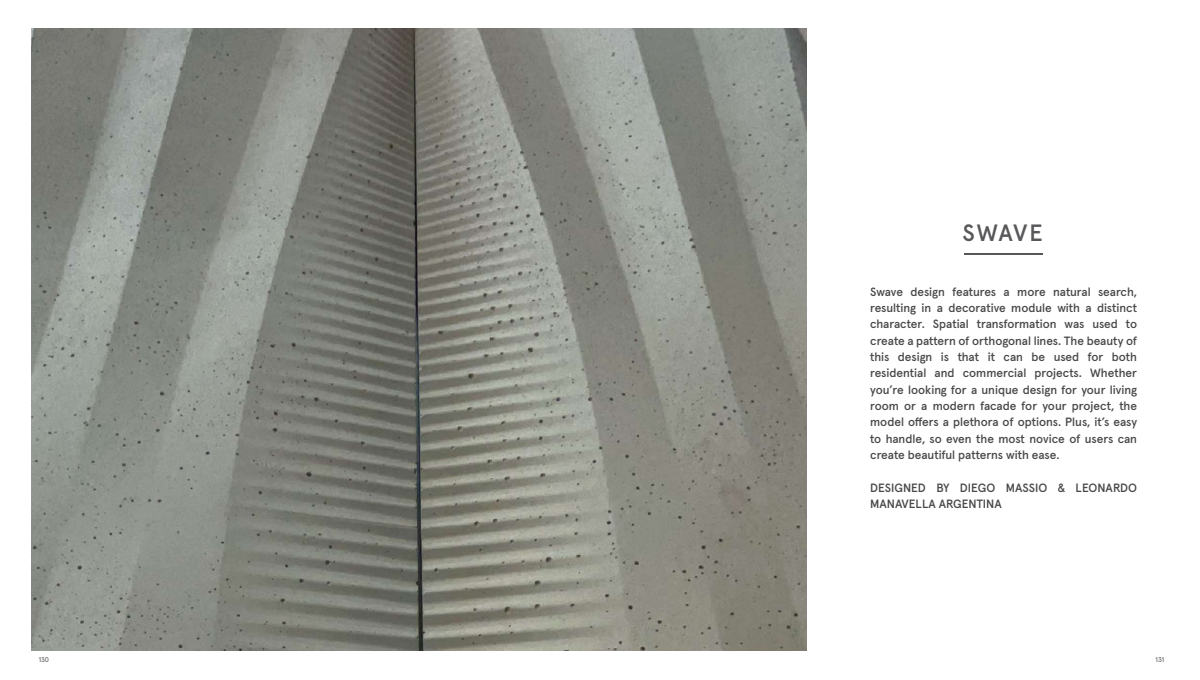
<style>
.page{position:relative;width:1200px;height:680px;background:#fff}
.page>*{position:absolute;margin:0;border:0;box-sizing:border-box;transform-origin:0 0}
.t1{font:500 23.6px "Apercu Pro";letter-spacing:.055em;color:#58585b}
.t2{font:500 12px/16.3px "Apercu Pro";color:#484848;text-align:justify}
.t3{font:500 6.9px "Apercu Pro";color:#6d6e70}
</style>
<div class="page">
<img style="left:31px;top:28px;width:776px;height:623px">
<hr style="left:964px;top:253px;width:78px;height:2px;background:#58585b">
<h1 class="t1" style="left:962px;top:214px;width:82px">SWAVE</h1>
<p class="t2" style="left:870px;top:283px;width:268px">Swave design features a more natural search, resulting in a decorative module with a distinct character. Spatial transformation was used to create a pattern of orthogonal lines. The beauty of this design is that it can be used for both residential and commercial projects. Whether you’re looking for a unique design for your living room or a modern facade for your project, the model offers a plethora of options. Plus, it’s easy to handle, so even the most novice of users can create beautiful patterns with ease.</p>
<p class="t2" style="left:870px;top:479px;width:268px">DESIGNED BY DIEGO MASSIO &amp; LEONARDO<br>MANAVELLA ARGENTINA</p>
<p class="t3" style="left:39px;top:655px;width:12px">130</p>
<p class="t3" style="left:1155px;top:655px;width:10px">131</p>
</div>
